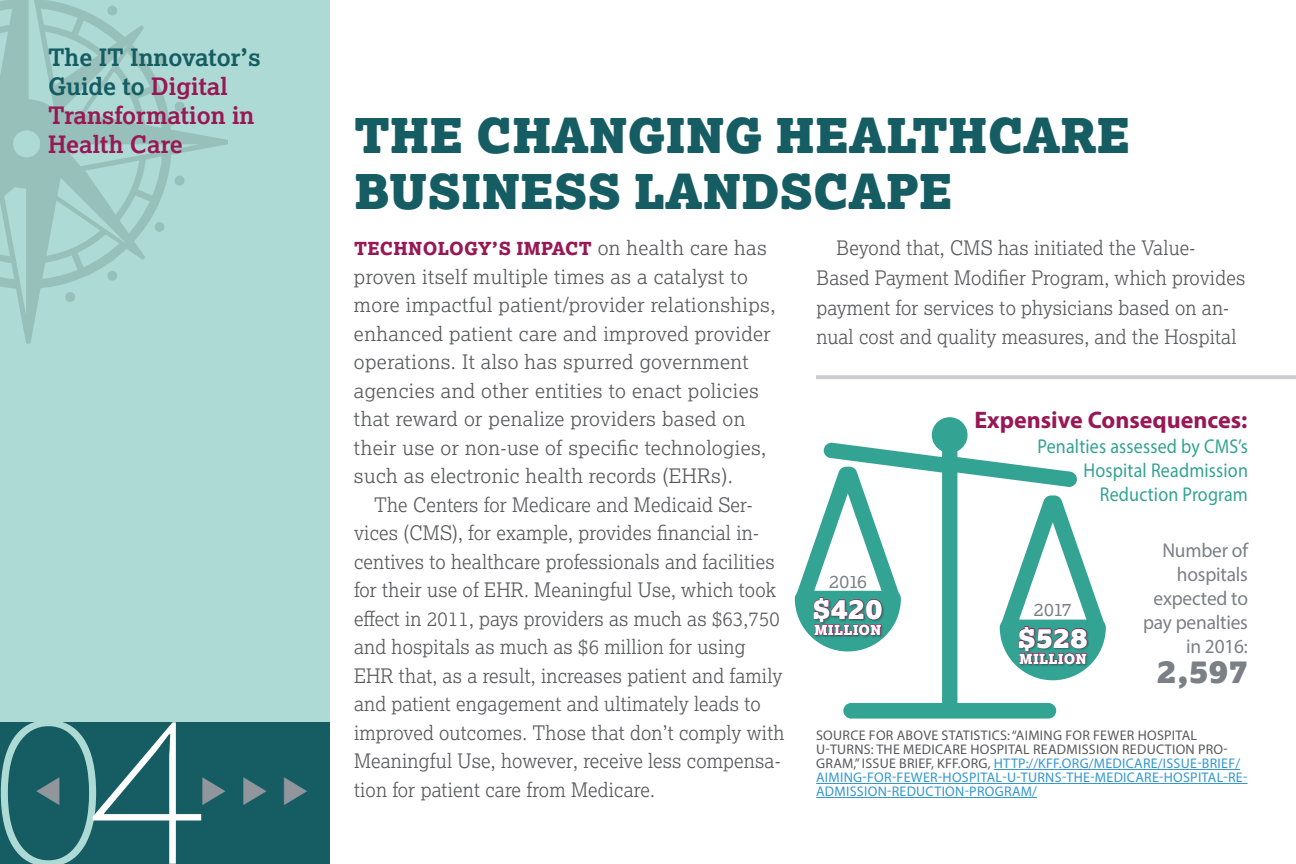
<style>
.page{position:relative;width:1296px;height:864px;background:#fff}
.page>*{position:absolute;margin:0;border:0;box-sizing:border-box;transform-origin:0 0}
.t1{font:200 220.6px "Source Code Pro";color:#fff}
.t2{font:900 48px/56px "Lexia";color:#155d63}
.t3{font:900 32.2px "Lexia";color:#7b8087}
.t4{font:900 28px "Lexia";letter-spacing:.01em;color:#fff}
.t5{font:700 24px/28.8px "Lexia";color:#981855}
.t6{font:700 24px "Myriad Pro";color:#981855}
.t7{font:300 20px/28.6px "Lexia";letter-spacing:.01em;color:#58595b;scale:.95 1}
.t8{font:300 20px/28.4px "Lexia";letter-spacing:.01em;color:#58595b}
.t9{font:20px/24px "Myriad Pro";letter-spacing:.01em;color:#33a393;text-align:right;scale:.9 1}
.t10{font:20px/24px "Myriad Pro";letter-spacing:-.01em;color:#7b8087;text-align:right}
.t11{font:800 18px "Lexia";letter-spacing:.02em;color:#981855}
.t12{font:18px "Lexia";letter-spacing:-.03em;color:#7b8087}
.t13{font:14px/14px "Myriad Pro";letter-spacing:.02em;color:#58595b}
.t14{font:900 14px "Lexia";letter-spacing:.015em;color:#fff}
.s1{color:#155d63}
.s2{font-weight:300;font-size:20px;color:#58595b}
.s3{color:#3397d1}
</style>
<div class="page">
<hr style="left:994px;top:769px;width:246px;height:1px;background:#3397d1">
<hr style="left:816px;top:783px;width:432px;height:1px;background:#3397d1">
<hr style="left:816px;top:797px;width:221px;height:1px;background:#3397d1">
<svg style="left:795px;top:417px;width:311px;height:302px"></svg>
<div style="left:0;top:0;width:330px;height:821px;background:#addad4"></div>
<div style="left:0;top:722px;width:330px;height:142px;background:#155d63"></div>
<svg style="left:0;top:0;width:214px;height:330px"></svg>
<hr style="left:816px;top:375px;width:480px;height:4px;background:#cbcdd0">
<div style="left:813px;top:597px;width:72px;height:41px;background:#000;opacity:.3"></div>
<svg style="left:813px;top:597px;width:70px;height:39px"></svg>
<div style="left:1019px;top:626px;width:71px;height:41px;background:#000;opacity:.3"></div>
<svg style="left:1018px;top:626px;width:70px;height:39px"></svg>
<svg style="left:1px;top:722px;width:95px;height:142px"></svg>
<p class="t5" style="left:48px;top:42px;width:214px"><span class="s1">The IT Innovator’s<br>Guide to</span> Digital<br>Transformation in<br>Health Care</p>
<h1 class="t1" style="left:83px;top:658px;width:228px"><sup>◆</sup>4 <sup>◆◆</sup></h1>
<h2 class="t2" style="left:354px;top:106px;width:778px">THE CHANGING HEALTHCARE<br>BUSINESS LANDSCAPE</h2>
<p class="t11" style="left:354px;top:237px;width:414px">TECHNOLOGY’S IMPACT <span class="s2">on health care has</span></p>
<p class="t8" style="left:354px;top:262px;width:423px">proven itself multiple times as a catalyst to more impactful patient/provider relationships, enhanced patient care and improved provider operations. It also has spurred government agencies and other entities to enact policies that reward or penalize providers based on their use or non-use of specific technologies, such as electronic health records (EHRs).</p>
<p class="t7" style="left:354px;top:490px;width:455px;text-indent:20px">The Centers for Medicare and Medicaid Ser&shy;vices (CMS), for example, provides financial in&shy;centives to healthcare professionals and facilities for their use of EHR. Meaningful Use, which took effect in 2011, pays providers as much as $63,750 and hospitals as much as $6 million for using EHR that, as a result, increases patient and family and patient engagement and ultimately leads to improved outcomes. Those that don’t comply with Meaningful Use, however, receive less compensa&shy;tion for patient care from Medicare.</p>
<p class="t7" style="left:816px;top:232px;width:453px;line-height:29.8px;text-indent:20px">Beyond that, CMS has initiated the Value-Based Payment Modifier Program, which provides payment for services to physicians based on an&shy;nual cost and quality measures, and the Hospital</p>
<p class="t6" style="left:974px;top:404px;width:275px">Expensive Consequences:</p>
<p class="t9" style="left:1037px;top:434px;width:236px">Penalties assessed by CMS’s<br>Hospital Readmission<br>Reduction Program</p>
<p class="t10" style="left:1143px;top:538px;width:106px">Number of hospitals expected to pay penalties in 2016:</p>
<h3 class="t3" style="left:1157px;top:650px;width:92px">2,597</h3>
<p class="t12" style="left:829px;top:570px;width:39px">2016</p>
<h3 class="t4" style="left:813px;top:590px;width:71px">$420</h3>
<p class="t12" style="left:1034px;top:598px;width:39px">2017</p>
<p class="t14" style="left:814px;top:620px;width:69px">MILLION</p>
<h3 class="t4" style="left:1018px;top:619px;width:71px">$528</h3>
<p class="t14" style="left:1019px;top:649px;width:69px">MILLION</p>
<p class="t13" style="left:816px;top:728px;width:433px">SOURCE FOR ABOVE STATISTICS: “AIMING FOR FEWER HOSPITAL U-TURNS: THE MEDICARE HOSPITAL READMISSION REDUCTION PRO-GRAM,” ISSUE BRIEF, KFF.ORG, <span class="s3">HTTP://KFF.ORG/MEDICARE/ISSUE-BRIEF/ AIMING-FOR-FEWER-HOSPITAL-U-TURNS-THE-MEDICARE-HOSPITAL-RE-ADMISSION-REDUCTION-PROGRAM/</span></p>
</div>
